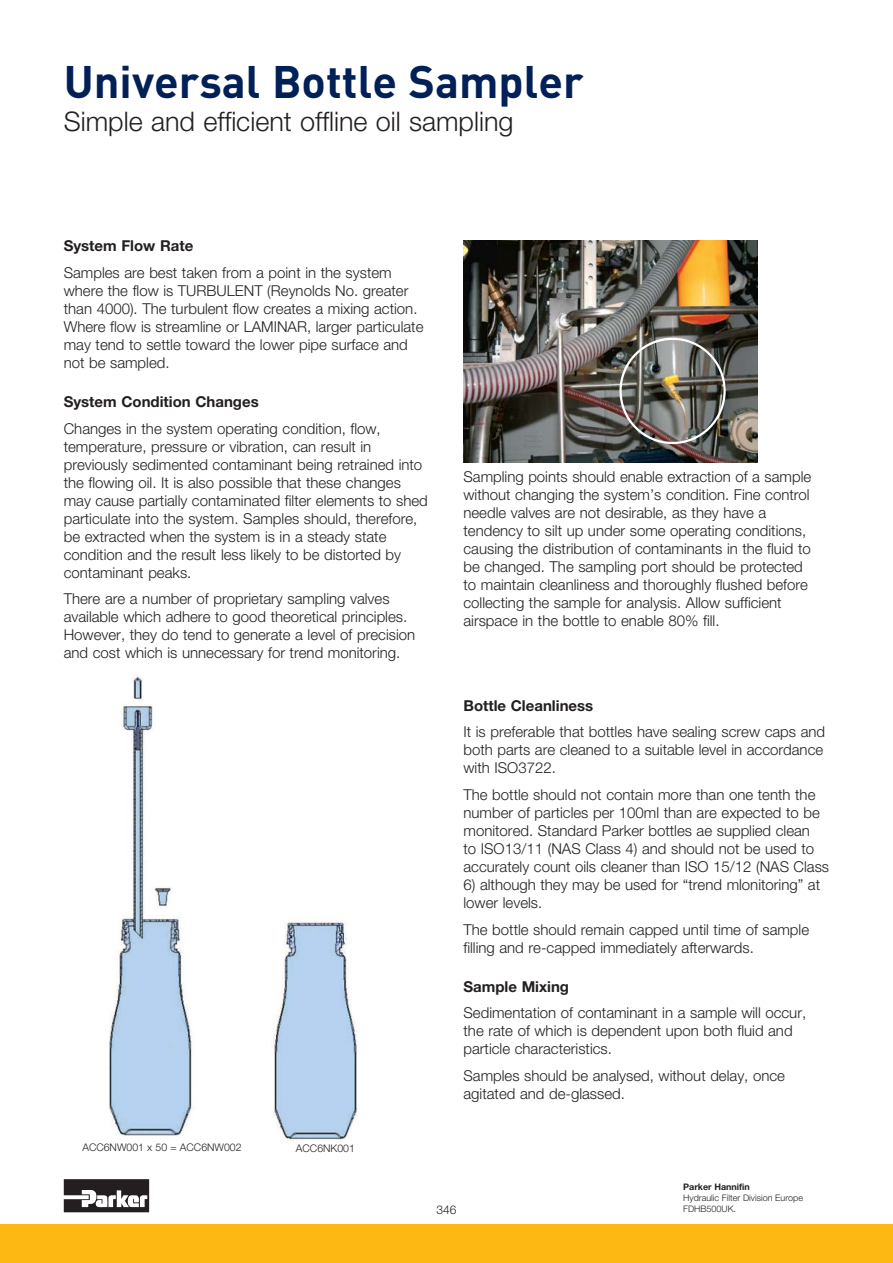
<style>
.page{position:relative;width:893px;height:1263px;background:#fff}
.page>*{position:absolute;margin:0;border:0;box-sizing:border-box;transform-origin:0 0}
.t1{font:700 45px "DINOT";color:#002057}
.t2{font:300 27px "Helvetica Neue LT Std";color:#231f20}
.t3{font:300 15px/18px "Helvetica Neue LT Std";color:#231f20}
.t4{font:700 15px "Helvetica Neue LT Std";color:#231f20}
.t5{font:300 12px "Helvetica Neue LT Std";color:#231f20}
.t6{font:300 10.5px "Helvetica Neue LT Std";color:#231f20}
.t7{font:300 9px/11.2px "Helvetica Neue LT Std";color:#231f20}
.t8{font:700 9px "Helvetica Neue LT Std";color:#231f20}
</style>
<div class="page">
<div style="left:0;top:1225px;width:893px;height:38px;background:#fdb813"></div>
<div style="left:64px;top:1179px;width:86px;height:35px;background:#b8b6b7"></div>
<svg style="left:64px;top:1179px;width:85px;height:33px;background:#5e5b5c"></svg>
<img style="left:463px;top:240px;width:295px;height:223px">
<div style="left:619px;top:338px;width:107px;height:106px;border:2px solid #fff;border-radius:50%"></div>
<img style="left:109px;top:676px;width:248px;height:465px">
<h1 class="t1" style="left:64px;top:66px;width:521px">Universal Bottle Sampler</h1>
<h2 class="t2" style="left:64px;top:111px;width:451px">Simple and efficient offline oil sampling</h2>
<p class="t4" style="left:64px;top:241px;width:131px">System Flow Rate</p>
<p class="t3" style="left:64px;top:265px;width:361px">Samples are best taken from a point in the system where the flow is TURBULENT (Reynolds No. greater than 4000). The turbulent flow creates a mixing action.<br>Where flow is streamline or LAMINAR, larger particulate may tend to settle toward the lower pipe surface and not be sampled.</p>
<p class="t4" style="left:64px;top:396px;width:196px">System Condition Changes</p>
<p class="t3" style="left:64px;top:421px;width:366px">Changes in the system operating condition, flow, temperature, pressure or vibration, can result in previously sedimented contaminant being retrained into the flowing oil. It is also possible that these changes may cause partially contaminated filter elements to shed particulate into the system. Samples should, therefore, be extracted when the system is in a steady state condition and the result less likely to be distorted by contaminant peaks.</p>
<p class="t3" style="left:64px;top:591px;width:353px">There are a number of proprietary sampling valves available which adhere to good theoretical principles.<br>However, they do tend to generate a level of precision and cost which is unnecessary for trend monitoring.</p>
<p class="t3" style="left:463px;top:469px;width:349px">Sampling points should enable extraction of a sample without changing the system’s condition. Fine control needle valves are not desirable, as they have a tendency to silt up under some operating conditions, causing the distribution of contaminants in the fluid to be changed. The sampling port should be protected to maintain cleanliness and thoroughly flushed before collecting the sample for analysis. Allow sufficient airspace in the bottle to enable 80% fill.</p>
<p class="t4" style="left:463px;top:700px;width:131px">Bottle Cleanliness</p>
<p class="t3" style="left:463px;top:725px;width:363px">It is preferable that bottles have sealing screw caps and both parts are cleaned to a suitable level in accordance with ISO3722.</p>
<p class="t3" style="left:463px;top:787px;width:367px">The bottle should not contain more than one tenth the number of particles per 100ml than are expected to be monitored. Standard Parker bottles ae supplied clean<br>to ISO13/11 (NAS Class 4) and should not be used to accurately count oils cleaner than ISO 15/12 (NAS Class</p>
<p class="t3" style="left:463px;top:877px;width:358px">6) although they may be used for “trend mlonitoring” at lower levels.</p>
<p class="t3" style="left:463px;top:922px;width:347px">The bottle should remain capped until time of sample filling and re-capped immediately afterwards.</p>
<p class="t4" style="left:463px;top:981px;width:107px">Sample Mixing</p>
<p class="t3" style="left:463px;top:1006px;width:344px">Sedimentation of contaminant in a sample will occur, the rate of which is dependent upon both fluid and particle characteristics.</p>
<p class="t3" style="left:463px;top:1068px;width:323px">Samples should be analysed, without delay, once agitated and de-glassed.</p>
<p class="t6" style="left:82px;top:1143px;width:161px">ACC6NW001 x 50 = ACC6NW002</p>
<p class="t6" style="left:296px;top:1145px;width:60px">ACC6NK001</p>
<p class="t5" style="left:436px;top:1205px;width:22px">346</p>
<p class="t8" style="left:683px;top:1183px;width:68px">Parker Hannifin</p>
<p class="t7" style="left:683px;top:1193px;width:121px">Hydraulic Filter Division Europe<br>FDHB500UK.</p>
</div>
